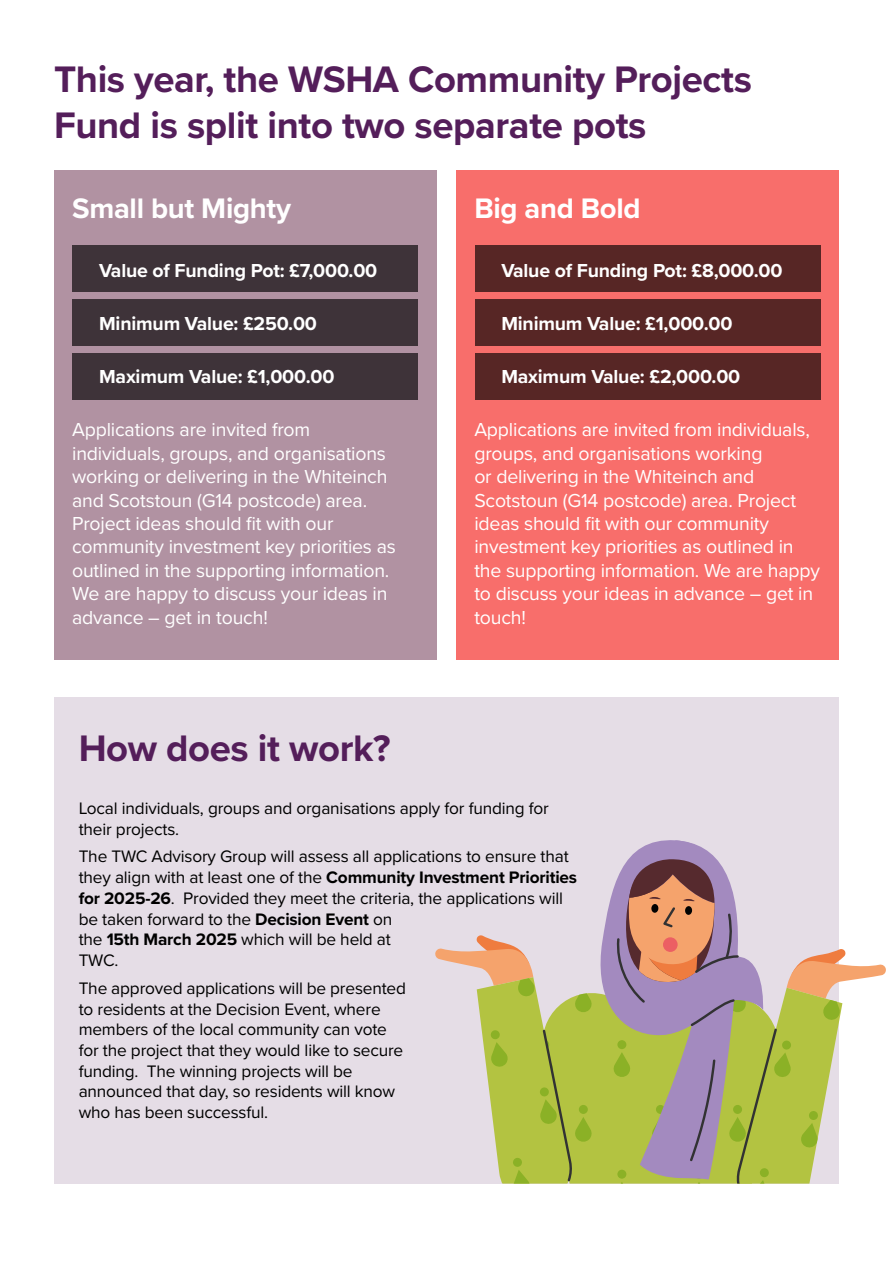
<style>
.page{position:relative;width:893px;height:1263px;background:#fff}
.page>*{position:absolute;margin:0;border:0;box-sizing:border-box;transform-origin:0 0}
.t1{font:700 38.25px/45.9px "Proxima Nova";letter-spacing:-.01em;color:#541e5a}
.t2{font:700 29.25px "Proxima Nova";letter-spacing:-.01em;color:#fff}
.t3{font:19.5px/23.4px "Proxima Nova";letter-spacing:-.01em;color:#fff}
.t4{font:700 19.5px "Proxima Nova";letter-spacing:-.01em;color:#fff}
.t5{font:17.25px/20.7px "Proxima Nova";letter-spacing:-.01em;color:#000}
.s1{font-weight:700}
</style>
<div class="page">
<div style="left:54px;top:697px;width:785px;height:486px;background:#e5dde6"></div>
<svg style="left:435px;top:840px;width:451px;height:343px"></svg>
<div style="left:770px;top:923px;width:12px;height:12px;background:#e5dde6;border-radius:50%"></div>
<div style="left:54px;top:170px;width:383px;height:489px;background:#b192a2"></div>
<div style="left:456px;top:170px;width:383px;height:489px;background:#f86e6b"></div>
<div style="left:72px;top:245px;width:346px;height:47px;background:#3e3339"></div>
<div style="left:475px;top:245px;width:345px;height:47px;background:#572625"></div>
<div style="left:72px;top:300px;width:346px;height:46px;background:#3e3339"></div>
<div style="left:475px;top:300px;width:345px;height:46px;background:#572625"></div>
<div style="left:72px;top:354px;width:346px;height:46px;background:#3e3339"></div>
<div style="left:475px;top:354px;width:345px;height:46px;background:#572625"></div>
<h1 class="t1" style="left:54px;top:55px;width:700px">This year, the WSHA Community Projects<br>Fund is split into two separate pots</h1>
<h2 class="t2" style="left:72px;top:186px;width:221px">Small but Mighty</h2>
<p class="t4" style="left:99px;top:256px;width:280px">Value of Funding Pot: £7,000.00</p>
<p class="t4" style="left:99px;top:309px;width:219px">Minimum Value: £250.00</p>
<p class="t4" style="left:99px;top:362px;width:237px">Maximum Value: £1,000.00</p>
<p class="t3" style="left:72px;top:417px;width:325px">Applications are invited from individuals, groups, and organisations working or delivering in the Whiteinch and Scotstoun (G14 postcode) area.<br>Project ideas should fit with our community investment key priorities as outlined in the supporting information.<br>We are happy to discuss your ideas in advance – get in touch!</p>
<h1 class="t1" style="left:79px;top:724px;width:314px">How does it work?</h1>
<h2 class="t2" style="left:474px;top:186px;width:168px">Big and Bold</h2>
<p class="t4" style="left:501px;top:256px;width:283px">Value of Funding Pot: £8,000.00</p>
<p class="t4" style="left:501px;top:309px;width:233px">Minimum Value: £1,000.00</p>
<p class="t4" style="left:501px;top:362px;width:241px">Maximum Value: £2,000.00</p>
<p class="t3" style="left:474px;top:417px;width:347px">Applications are invited from individuals, groups, and organisations working<br>or delivering in the Whiteinch and Scotstoun (G14 postcode) area. Project ideas should fit with our community investment key priorities as outlined in the supporting information. We are happy to discuss your ideas in advance – get in touch!</p>
<p class="t5" style="left:79px;top:797px;width:472px">Local individuals, groups and organisations apply for funding for their projects.</p>
<p class="t5" style="left:79px;top:845px;width:500px">The TWC Advisory Group will assess all applications to ensure that they align with at least one of the <span class="s1">Community Investment Priorities for 2025-26</span>. Provided they meet the criteria, the applications will be taken forward to the <span class="s1">Decision Event</span> on<br>the <span class="s1">15th March 2025</span> which will be held at<br>TWC.</p>
<p class="t5" style="left:79px;top:977px;width:329px">The approved applications will be presented to residents at the Decision Event, where members of the local community can vote for the project that they would like to secure funding. The winning projects will be announced that day, so residents will know who has been successful.</p>
</div>
